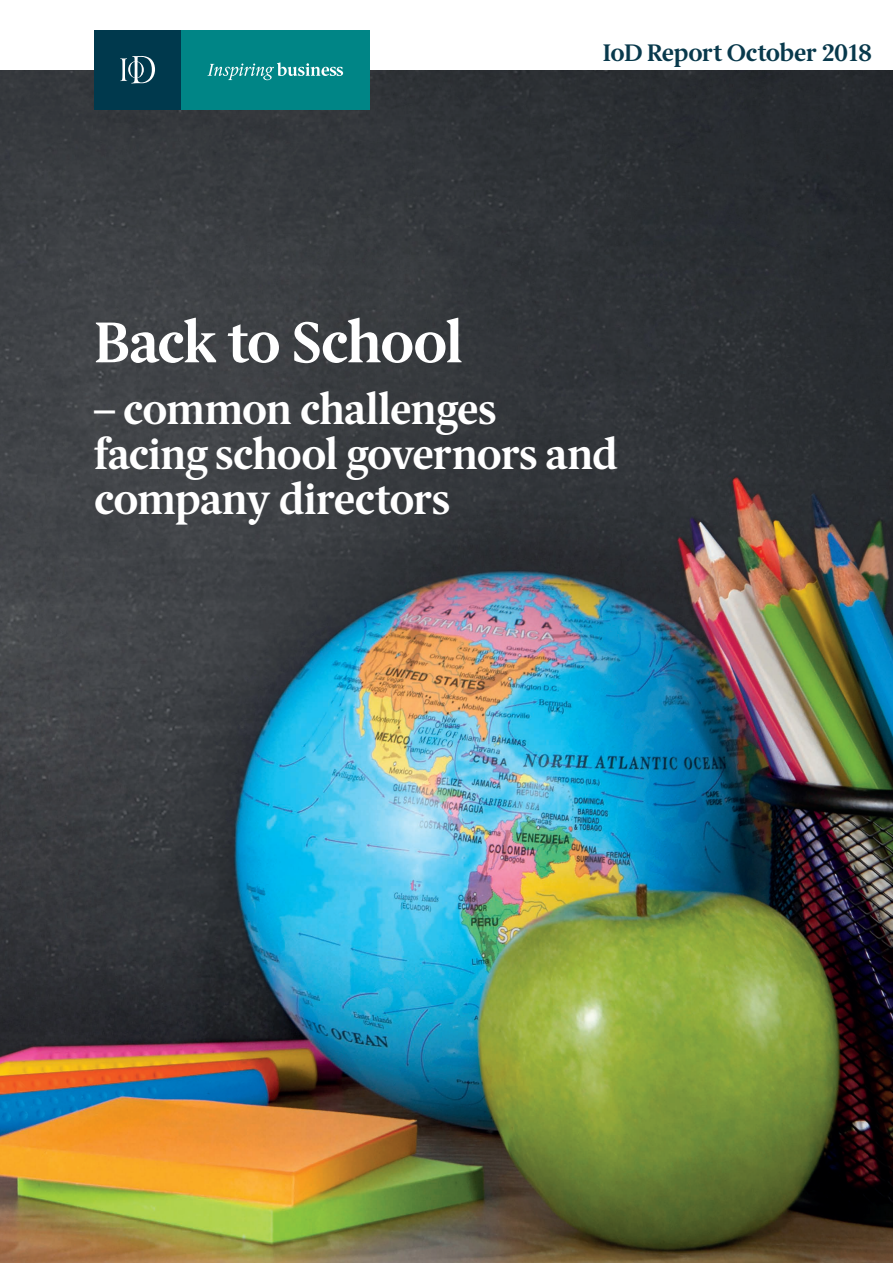
<style>
.page{position:relative;width:893px;height:1263px;background:#fff}
.page>*{position:absolute;margin:0;border:0;box-sizing:border-box;transform-origin:0 0}
.t1{font:700 57.6px "ID Serif";letter-spacing:-.02em;color:#fff}
.t2{font:700 42.45px/45px "ID Serif";letter-spacing:-.015em;color:#fff}
.t3{font:700 24px "ID Serif";letter-spacing:-.015em;color:#08394c}
</style>
<div class="page">
<img style="left:0;top:71px;width:893px;height:1192px">
<div style="left:181px;top:30px;width:188px;height:80px;background:#008586"></div>
<svg style="left:207px;top:62px;width:136px;height:18px"></svg>
<div style="left:94px;top:30px;width:87px;height:80px;background:#00394d"></div>
<svg style="left:120px;top:56px;width:35px;height:28px"></svg>
<p class="t3" style="left:603px;top:38px;width:271px">IoD Report October 2018</p>
<h1 class="t1" style="left:94px;top:307px;width:370px">Back to School</h1>
<p class="t2" style="left:94px;top:387px;width:525px">– common challenges facing school governors and company directors</p>
</div>
